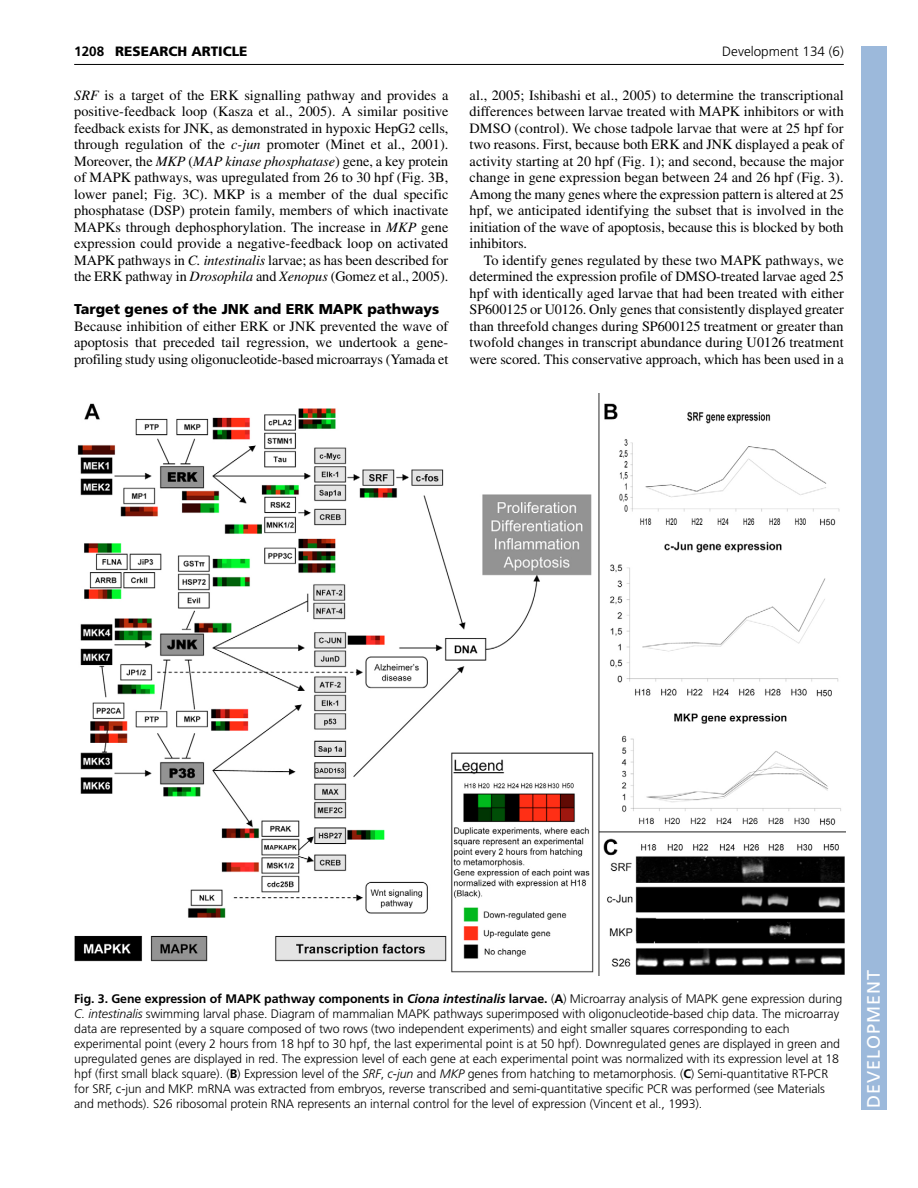
<style>
.page{position:relative;width:918px;height:1188px;background:#fff}
.page>*{position:absolute;margin:0;border:0;box-sizing:border-box;transform-origin:0 0}
.t1{font:18px "Frutiger LT Std";letter-spacing:.055em;color:#fff}
.t2{font:14.25px/16.5px "Times";letter-spacing:-.005em;color:#000;text-align:justify}
.t3{font:900 14.25px "Frutiger LT Std";color:#000}
.t4{font:300 13.5px "Frutiger LT Std";color:#000}
.t5{font:900 13.5px "Frutiger LT Std";color:#000}
.t6{font:700 13.5px "Frutiger LT Std";color:#000}
.t7{font:300 12.3px/15px "Frutiger LT Std";letter-spacing:-.005em;color:#000}
.s1{font-style:italic}
.s2{font-weight:700}
.s3{font-weight:700;font-style:italic}
</style>
<div class="page">
<div style="left:861px;top:46px;width:25px;height:1064px;background:#9cb9db"></div>
<hr style="left:74px;top:64px;width:770px;height:1px;background:#000">
<img style="left:74px;top:394px;width:771px;height:581px">
<p class="t5" style="left:115px;top:46px;width:134px">RESEARCH ARTICLE</p>
<p class="t4" style="left:722px;top:46px;width:123px">Development 134 (6)</p>
<p class="t6" style="left:74px;top:46px;width:32px">1208</p>
<p class="t2" style="left:74px;top:88px;width:376px"><span class="s1">SRF</span> is a target of the ERK signalling pathway and provides a positive-feedback loop (Kasza et al., 2005). A similar positive feedback exists for JNK, as demonstrated in hypoxic HepG2 cells, through regulation of the <span class="s1">c-jun</span> promoter (Minet et al., 2001).<br>Moreover, the <span class="s1">MKP</span> (<span class="s1">MAP kinase phosphatase</span>) gene, a key protein of MAPK pathways, was upregulated from 26 to 30 hpf (Fig. 3B, lower panel; Fig. 3C). MKP is a member of the dual specific phosphatase (DSP) protein family, members of which inactivate MAPKs through dephosphorylation. The increase in <span class="s1">MKP</span> gene expression could provide a negative-feedback loop on activated MAPK pathways in <span class="s1">C. intestinalis</span> larvae; as has been described for the ERK pathway in <span class="s1">Drosophila</span> and <span class="s1">Xenopus</span> (Gomez et al., 2005).</p>
<p class="t3" style="left:74px;top:304px;width:367px">Target genes of the JNK and ERK MAPK pathways</p>
<p class="t2" style="left:74px;top:319px;width:376px">Because inhibition of either ERK or JNK prevented the wave of apoptosis that preceded tail regression, we undertook a gene&shy;profiling study using oligonucleotide-based microarrays (Yamada et</p>
<p class="t2" style="left:470px;top:88px;width:376px">al., 2005; Ishibashi et al., 2005) to determine the transcriptional differences between larvae treated with MAPK inhibitors or with DMSO (control). We chose tadpole larvae that were at 25 hpf for two reasons. First, because both ERK and JNK displayed a peak of activity starting at 20 hpf (Fig. 1); and second, because the major change in gene expression began between 24 and 26 hpf (Fig. 3).<br>Among the many genes where the expression pattern is altered at 25 hpf, we anticipated identifying the subset that is involved in the initiation of the wave of apoptosis, because this is blocked by both inhibitors.</p>
<p class="t2" style="left:470px;top:253px;width:376px;text-indent:14px">To identify genes regulated by these two MAPK pathways, we determined the expression profile of DMSO-treated larvae aged 25 hpf with identically aged larvae that had been treated with either SP600125 or U0126. Only genes that consistently displayed greater than threefold changes during SP600125 treatment or greater than twofold changes in transcript abundance during U0126 treatment were scored. This conservative approach, which has been used in a</p>
<p class="t7" style="left:74px;top:992px;width:770px"><span class="s2">Fig. 3. Gene expression of MAPK pathway components in</span> <span class="s3">Ciona intestinalis</span> <span class="s2">larvae.</span> (<span class="s2">A</span>) Microarray analysis of MAPK gene expression during <span class="s1">C. intestinalis</span> swimming larval phase. Diagram of mammalian MAPK pathways superimposed with oligonucleotide-based chip data. The microarray data are represented by a square composed of two rows (two independent experiments) and eight smaller squares corresponding to each experimental point (every 2 hours from 18 hpf to 30 hpf, the last experimental point is at 50 hpf). Downregulated genes are displayed in green and upregulated genes are displayed in red. The expression level of each gene at each experimental point was normalized with its expression level at 18 hpf (first small black square). (<span class="s2">B</span>) Expression level of the <span class="s1">SRF</span>, <span class="s1">c-jun</span> and <span class="s1">MKP</span> genes from hatching to metamorphosis. (<span class="s2">C</span>) Semi-quantitative RT-PCR for SRF, c-jun and MKP. mRNA was extracted from embryos, reverse transcribed and semi-quantitative specific PCR was performed (see Materials and methods). S26 ribosomal protein RNA represents an internal control for the level of expression (Vincent et al., 1993).</p>
<p class="t1" style="left:863px;top:1108px;width:140px;rotate:-90deg">DEVELOPMENT</p>
</div>
